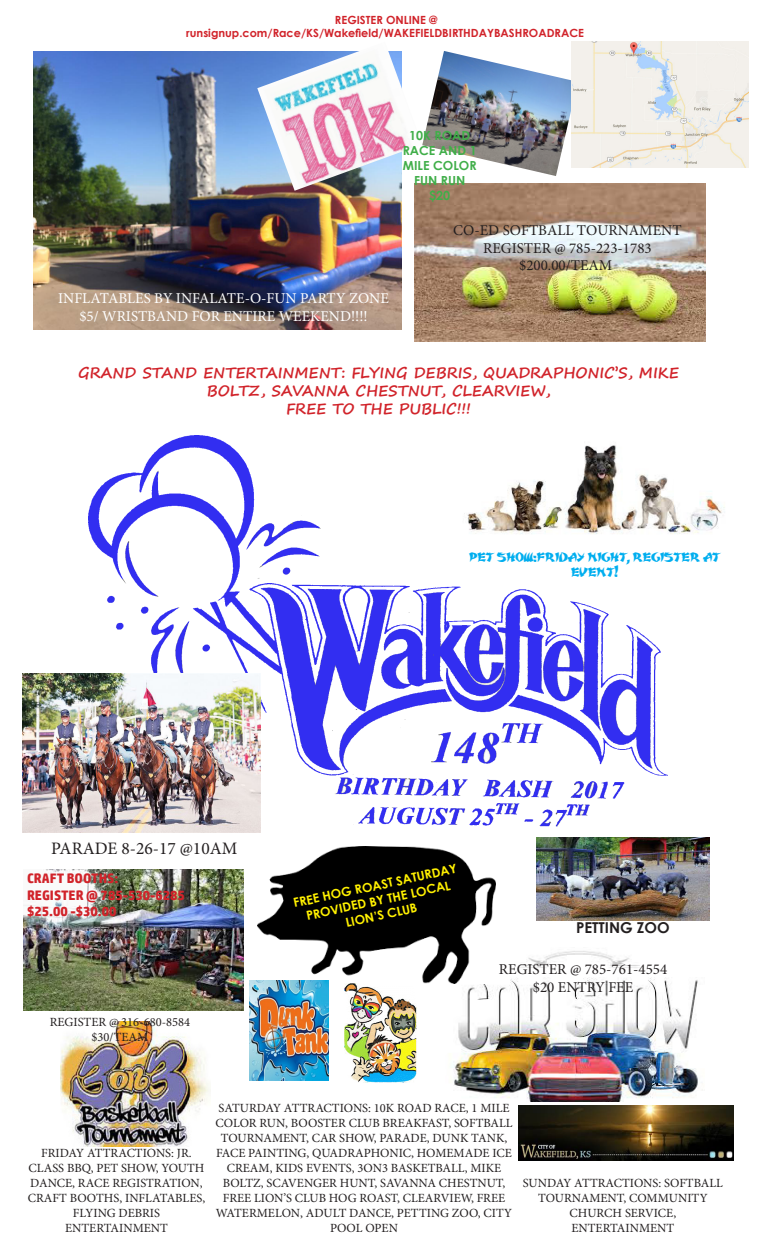
<style>
.page{position:relative;width:765px;height:1260px;background:#fff}
.page>*{position:absolute;margin:0;border:0;box-sizing:border-box;transform-origin:0 0}
.t1{font:17.5px "Minion Pro";color:#231f20}
.t2{font:700 15px/18px "Segoe Print";color:#d1232a;text-align:center}
.t3{font:15px/18px "Minion Pro";color:#231f20;text-align:center}
.t4{font:15px "Minion Pro";color:#fff}
.t5{font:700 15px "Century Gothic";color:#231f20}
.t6{font:700 13.75px "HP Simplified";color:#d1232a}
.t7{font:12.5px/15px "Minion Pro";color:#231f20;text-align:center}
.t8{font:700 12.5px/15px "Century Gothic";color:#fff101;text-align:center}
.t9{font:12.5px/15px "Karate";color:#00aeef;text-align:center}
.t10{font:700 12.5px/15px "Century Gothic";color:#40ae49;text-align:center}
.t11{font:700 11.25px "Century Gothic";color:#d1232a}
</style>
<div class="page">
<img style="left:33px;top:51px;width:369px;height:279px">
<img style="left:414px;top:184px;width:291px;height:157px">
<img style="left:422px;top:51px;width:156px;height:125px">
<img style="left:257px;top:51px;width:165px;height:140px">
<img style="left:88px;top:435px;width:580px;height:398px">
<img style="left:60px;top:1021px;width:151px;height:126px">
<img style="left:456px;top:436px;width:269px;height:98px">
<img style="left:453px;top:951px;width:245px;height:150px">
<img style="left:257px;top:846px;width:239px;height:138px">
<img style="left:24px;top:869px;width:220px;height:141px">
<img style="left:536px;top:837px;width:173px;height:84px">
<img style="left:345px;top:984px;width:71px;height:99px">
<img style="left:250px;top:981px;width:79px;height:99px">
<img style="left:518px;top:1105px;width:216px;height:55px">
<img style="left:572px;top:42px;width:177px;height:125px">
<img style="left:22px;top:673px;width:238px;height:159px">
<p class="t11" style="left:335px;top:11px;width:104px">REGISTER ONLINE @</p>
<p class="t11" style="left:186px;top:25px;width:399px">runsignup.com/Race/KS/Wakefield/WAKEFIELDBIRTHDAYBASHROADRACE</p>
<p class="t10" style="left:403px;top:127px;width:76px">10K ROAD<br>RACE AND 1<br>MILE COLOR<br>FUN RUN</p>
<p class="t10" style="left:429px;top:187px;width:22px">$20</p>
<p class="t4" style="left:58px;top:288px;width:332px">INFLATABLES BY INFALATE-O-FUN PARTY ZONE</p>
<p class="t4" style="left:79px;top:306px;width:290px">$5/ WRISTBAND FOR ENTIRE WEEKEND!!!!</p>
<p class="t3" style="left:453px;top:221px;width:230px">CO-ED SOFTBALL TOURNAMENT<br>REGISTER @ 785-223-1783 $200.00/TEAM</p>
<p class="t2" style="left:78px;top:363px;width:602px">GRAND STAND ENTERTAINMENT: FLYING DEBRIS, QUADRAPHONIC’S, MIKE<br>BOLTZ, SAVANNA CHESTNUT, CLEARVIEW,</p>
<p class="t2" style="left:286px;top:399px;width:186px">FREE TO THE PUBLIC!!!</p>
<p class="t9" style="left:469px;top:550px;width:253px">PET SHOW:FRIDAY NIGHT, REGISTER AT<br>EVENT!</p>
<p class="t1" style="left:51px;top:837px;width:188px">PARADE 8-26-17 @10AM</p>
<p class="t6" style="left:27px;top:871px;width:93px">CRAFT BOOTHS:</p>
<p class="t6" style="left:27px;top:887px;width:160px">REGISTER @ 785-530-6285</p>
<p class="t6" style="left:27px;top:904px;width:91px">$25.00 -$30.00</p>
<p class="t7" style="left:50px;top:1015px;width:142px">REGISTER @ 316-680-8584</p>
<p class="t7" style="left:92px;top:1030px;width:58px">$30/TEAM</p>
<p class="t8" style="left:292px;top:895px;width:169px;rotate:-12deg">FREE HOG ROAST SATURDAY</p>
<p class="t8" style="left:305px;top:908px;width:149px;rotate:-12deg">PROVIDED BY THE LOCAL<br>LION’S CLUB</p>
<p class="t5" style="left:576px;top:917px;width:95px">PETTING ZOO</p>
<p class="t3" style="left:499px;top:960px;width:170px">REGISTER @ 785-761-4554</p>
<p class="t3" style="left:533px;top:978px;width:102px">$20 ENTRY FEE</p>
<p class="t7" style="left:28px;top:1145px;width:179px">FRIDAY ATTRACTIONS: JR.<br>CLASS BBQ, PET SHOW, YOUTH<br>DANCE, RACE REGISTRATION,<br>CRAFT BOOTHS, INFLATABLES,<br>FLYING DEBRIS</p>
<p class="t7" style="left:65px;top:1220px;width:104px">ENTERTAINMENT</p>
<p class="t7" style="left:215px;top:1101px;width:299px">SATURDAY ATTRACTIONS: 10K ROAD RACE, 1 MILE COLOR RUN, BOOSTER CLUB BREAKFAST, SOFTBALL TOURNAMENT, CAR SHOW, PARADE, DUNK TANK, FACE PAINTING, QUADRAPHONIC, HOMEMADE ICE CREAM, KIDS EVENTS, 3ON3 BASKETBALL, MIKE BOLTZ, SCAVENGER HUNT, SAVANNA CHESTNUT, FREE LION’S CLUB HOG ROAST, CLEARVIEW, FREE WATERMELON, ADULT DANCE, PETTING ZOO, CITY POOL OPEN</p>
<p class="t7" style="left:523px;top:1175px;width:201px">SUNDAY ATTRACTIONS: SOFTBALL<br>TOURNAMENT, COMMUNITY<br>CHURCH SERVICE,</p>
<p class="t7" style="left:571px;top:1220px;width:104px">ENTERTAINMENT</p>
</div>
